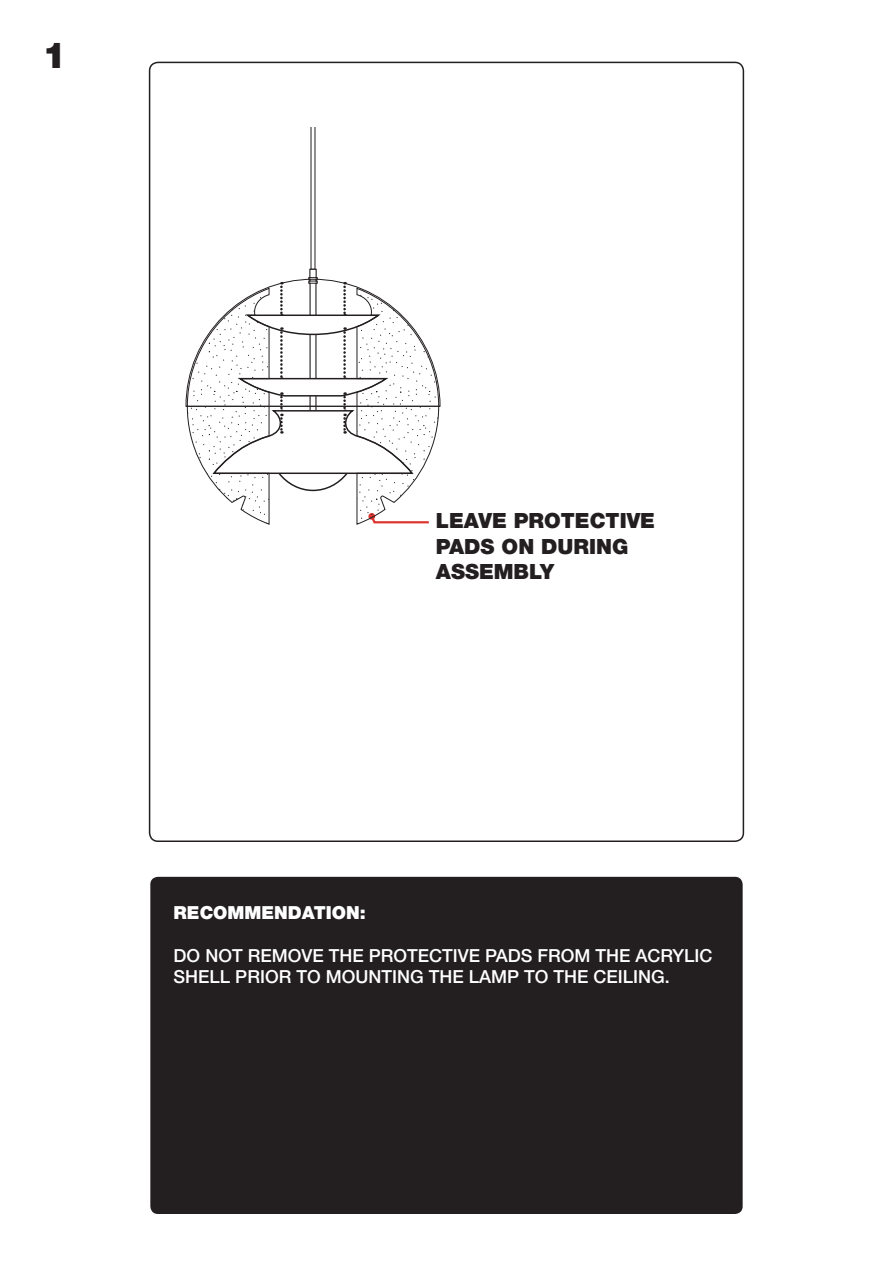
<style>
.page{position:relative;width:893px;height:1263px;background:#fff}
.page>*{position:absolute;margin:0;border:0;box-sizing:border-box;transform-origin:0 0}
.t1{font:900 36px "Helvetica Neue LT Pro";color:#231f20}
.t2{font:900 21px/25.2px "Helvetica Neue LT Pro";color:#231f20}
.t3{font:500 18px/21.6px "Helvetica Neue LT Pro";color:#fff}
.t4{font:900 18px "Helvetica Neue LT Pro";color:#fff}
</style>
<div class="page">
<svg style="left:186px;top:127px;width:254px;height:398px"></svg>
<div style="left:150px;top:876px;width:593px;height:339px;background:#231f20;border-radius:9px"></div>
<div style="left:149px;top:875px;width:595px;height:340px;border:2px solid #fff;border-radius:9px"></div>
<p class="t1" style="left:43px;top:34px;width:26px">1</p>
<p class="t2" style="left:436px;top:508px;width:221px">LEAVE PROTECTIVE<br>PADS ON DURING</p>
<p class="t2" style="left:436px;top:559px;width:120px">ASSEMBLY</p>
<p class="t4" style="left:174px;top:901px;width:194px">RECOMMENDATION:</p>
<p class="t3" style="left:174px;top:944px;width:540px">DO NOT REMOVE THE PROTECTIVE PADS FROM THE ACRYLIC<br>SHELL PRIOR TO MOUNTING THE LAMP TO THE CEILING.</p>
</div>
